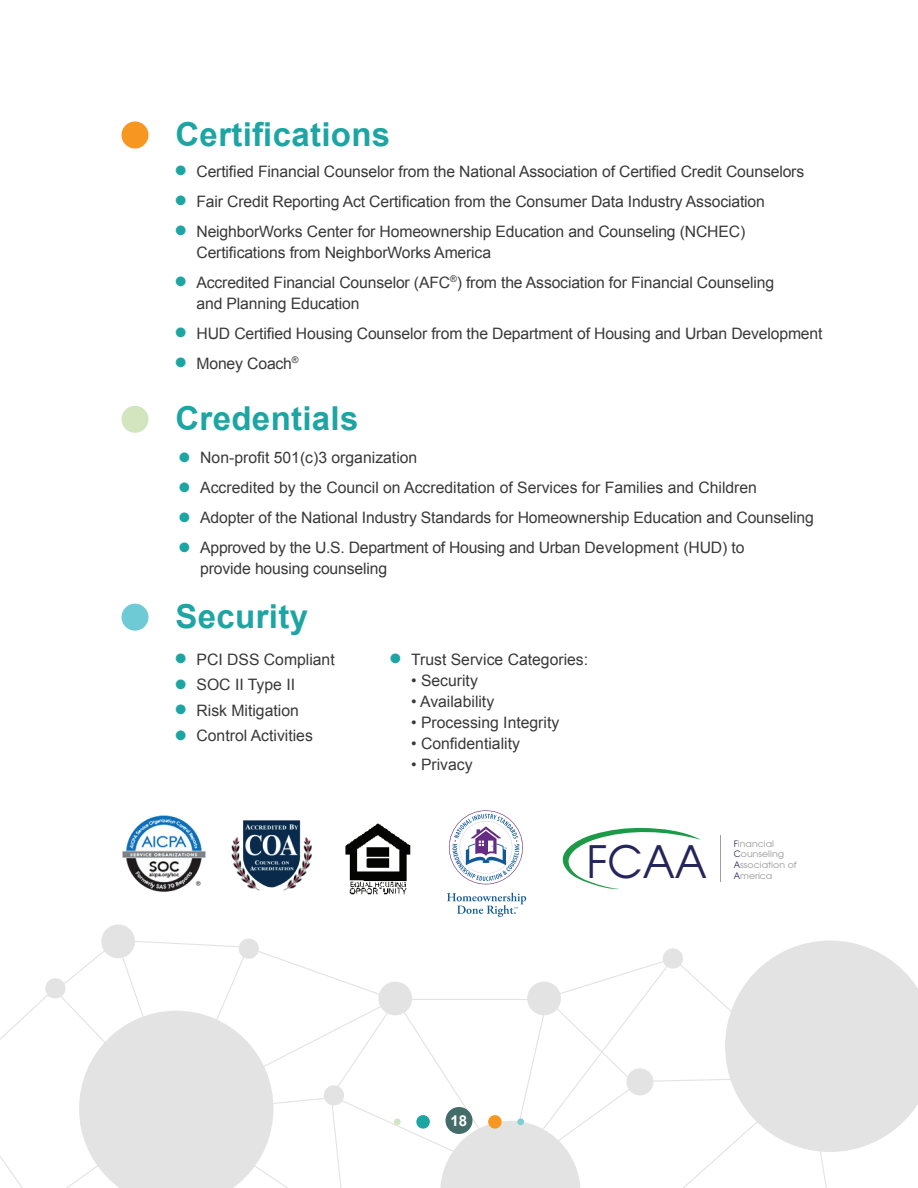
<style>
.page{position:relative;width:918px;height:1188px;background:#fff}
.page>*{position:absolute;margin:0;border:0;box-sizing:border-box;transform-origin:0 0}
.t1{font:44.4px "Avant Garde";color:#25255b}
.t2{font:700 33px "Arial";letter-spacing:.01em;color:#1da5a3}
.t3{font:15.75px/21px "Arial";letter-spacing:-.01em;color:#393939}
.t4{font:700 15px "Arial";color:#fff}
.t5{font:8.85px/10.6px "Avant Garde";color:#9d9d9c;scale:1.07 1}
.s1{color:#1da5a3}
.s2{color:#25255b}
</style>
<div class="page">
<svg style="left:0;top:938px;width:918px;height:250px"></svg>
<div style="left:378px;top:982px;width:34px;height:33px;background:#e3e3e3;border-radius:50%"></div>
<div style="left:101px;top:924px;width:34px;height:34px;background:#e3e3e3;border-radius:50%"></div>
<div style="left:45px;top:978px;width:21px;height:20px;background:#e3e3e3;border-radius:50%"></div>
<div style="left:239px;top:939px;width:20px;height:20px;background:#e3e3e3;border-radius:50%"></div>
<div style="left:324px;top:1085px;width:20px;height:20px;background:#e3e3e3;border-radius:50%"></div>
<div style="left:527px;top:982px;width:34px;height:33px;background:#e3e3e3;border-radius:50%"></div>
<div style="left:626px;top:1068px;width:27px;height:27px;background:#e3e3e3;border-radius:50%"></div>
<div style="left:663px;top:948px;width:20px;height:21px;background:#e3e3e3;border-radius:50%"></div>
<img style="left:123px;top:816px;width:82px;height:76px">
<img style="left:231px;top:820px;width:81px;height:71px">
<svg style="left:447px;top:893px;width:79px;height:24px"></svg>
<svg style="left:449px;top:810px;width:74px;height:74px"></svg>
<img style="left:345px;top:824px;width:66px;height:71px">
<svg style="left:563px;top:828px;width:138px;height:61px"></svg>
<hr style="left:720px;top:835px;width:1px;height:47px;background:#9d9d9c">
<div style="left:446px;top:1107px;width:26px;height:27px;background:#446d69;border-radius:50%"></div>
<div style="left:488px;top:1115px;width:14px;height:14px;background:#f79722;border-radius:50%"></div>
<div style="left:517px;top:1118px;width:7px;height:7px;background:#7dcfd4;border-radius:50%"></div>
<div style="left:416px;top:1115px;width:14px;height:14px;background:#1da5a3;border-radius:50%"></div>
<div style="left:394px;top:1118px;width:7px;height:7px;background:#d2e5be;border-radius:50%"></div>
<div style="left:122px;top:122px;width:26px;height:26px;background:#f79722;border-radius:50%"></div>
<div style="left:122px;top:406px;width:26px;height:27px;background:#d2e5be;border-radius:50%"></div>
<div style="left:122px;top:604px;width:26px;height:27px;background:#6ecbd6;border-radius:50%"></div>
<h2 class="t2" style="left:176px;top:112px;width:216px">Certifications</h2>
<p class="t3" style="left:176px;top:161px;width:630px"><span class="s1">●</span> Certified Financial Counselor from the National Association of Certified Credit Counselors</p>
<p class="t3" style="left:176px;top:191px;width:591px"><span class="s1">●</span> Fair Credit Reporting Act Certification from the Consumer Data Industry Association</p>
<p class="t3" style="left:197px;top:221px;width:550px;text-indent:-21px"><span class="s1">●</span> NeighborWorks Center for Homeownership Education and Counseling (NCHEC)<br>Certifications from NeighborWorks America</p>
<p class="t3" style="left:196px;top:272px;width:579px;text-indent:-21px"><span class="s1">●</span> Accredited Financial Counselor (AFC<sup>®</sup>) from the Association for Financial Counseling and Planning Education</p>
<p class="t3" style="left:176px;top:323px;width:649px"><span class="s1">●</span> HUD Certified Housing Counselor from the Department of Housing and Urban Development</p>
<p class="t3" style="left:176px;top:353px;width:125px"><span class="s1">●</span> Money Coach<sup>®</sup></p>
<h2 class="t2" style="left:176px;top:396px;width:185px">Credentials</h2>
<p class="t3" style="left:179px;top:447px;width:240px"><span class="s1">●</span> Non-profit 501(c)3 organization</p>
<p class="t3" style="left:179px;top:477px;width:579px"><span class="s1">●</span> Accredited by the Council on Accreditation of Services for Families and Children</p>
<p class="t3" style="left:179px;top:507px;width:636px"><span class="s1">●</span> Adopter of the National Industry Standards for Homeownership Education and Counseling</p>
<p class="t3" style="left:200px;top:537px;width:546px;text-indent:-21px"><span class="s1">●</span> Approved by the U.S. Department of Housing and Urban Development (HUD) to provide housing counseling</p>
<h2 class="t2" style="left:176px;top:594px;width:134px">Security</h2>
<p class="t3" style="left:176px;top:649px;width:161px"><span class="s1">●</span> PCI DSS Compliant</p>
<p class="t3" style="left:176px;top:674px;width:121px"><span class="s1">●</span> SOC II Type II</p>
<p class="t3" style="left:176px;top:700px;width:125px"><span class="s1">●</span> Risk Mitigation</p>
<p class="t3" style="left:176px;top:725px;width:139px"><span class="s1">●</span> Control Activities</p>
<p class="t3" style="left:390px;top:649px;width:200px"><span class="s1">●</span> Trust Service Categories:</p>
<p class="t3" style="left:411px;top:670px;width:68px">• Security</p>
<p class="t3" style="left:411px;top:691px;width:85px">• Availability</p>
<p class="t3" style="left:411px;top:712px;width:150px">• Processing Integrity</p>
<p class="t3" style="left:411px;top:733px;width:110px">• Confidentiality</p>
<p class="t3" style="left:411px;top:754px;width:63px">• Privacy</p>
<h1 class="t1" style="left:586px;top:835px;width:122px">FCAA</h1>
<p class="t5" style="left:734px;top:838px;width:60px"><span class="s2">F</span>inancial<br><span class="s2">C</span>ounseling<br><span class="s2">A</span>ssociation of<br><span class="s2">A</span>merica</p>
<p class="t4" style="left:451px;top:1111px;width:18px">18</p>
</div>
